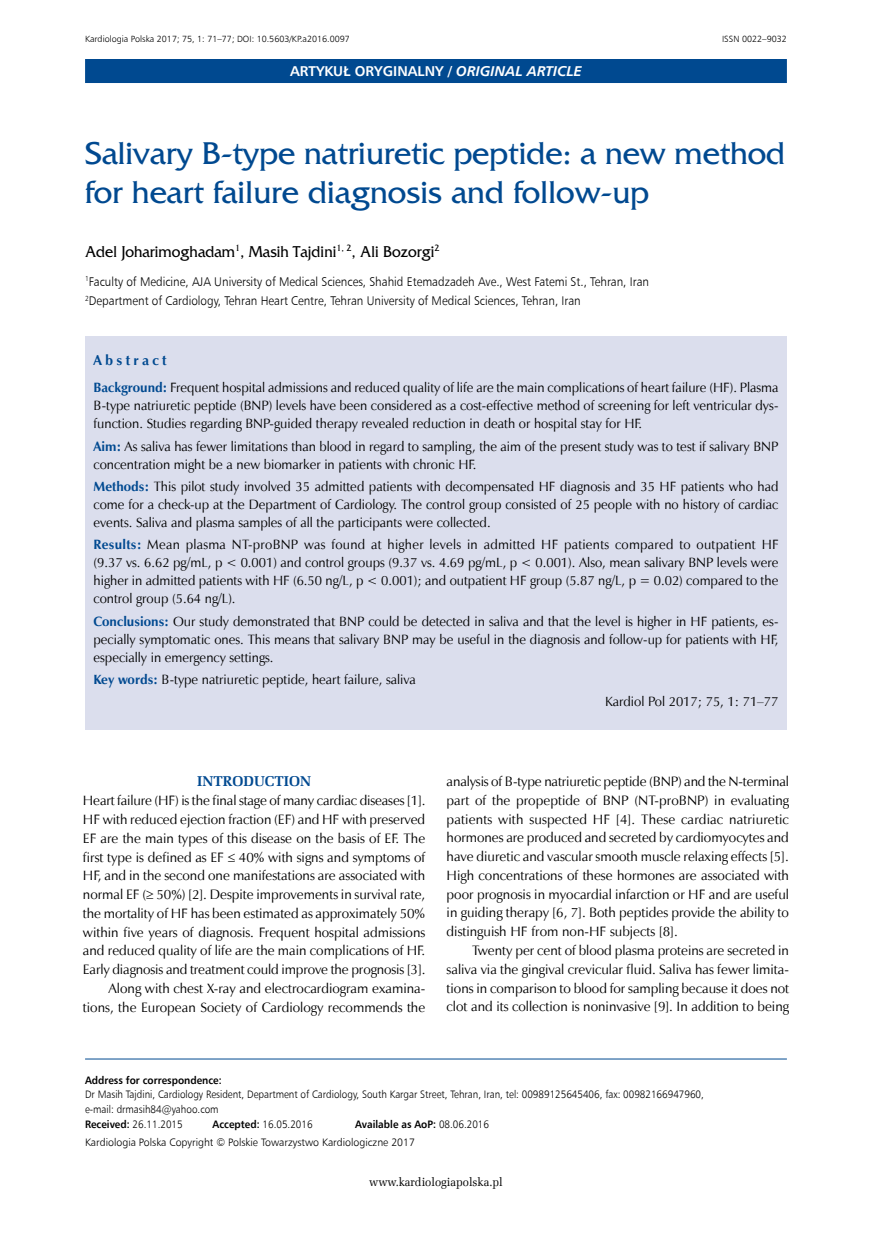
<style>
.page{position:relative;width:872px;height:1234px;background:#fff}
.page>*{position:absolute;margin:0;border:0;box-sizing:border-box;transform-origin:0 0}
._01_Tytul_pierwszy{font:33px/39px "France";letter-spacing:-.005em;color:#004990}
._03_Autor{font:16.5px "France";color:#000;scale:.94 1}
.t1{font:700 14.25px "Humnst 777 EU";color:#fff}
._06_Srodtytul_1{font:700 14.25px "Zapf Ellipt EU";color:#004990}
._13_Streszczenie_sro{font:700 14.25px "Zapf Humnst EU";letter-spacing:.23em;color:#004990}
._09_Tekst_ANG{font:13.65px/18.8px "Zapf Humnst EU";color:#000;text-align:justify}
._09_Tekst_pierwszy_A{font:13.65px/18.8px "Zapf Humnst EU";letter-spacing:-.01em;color:#000;text-align:justify}
._11_Streszczenie_ang{font:13.5px/18px "Zapf Humnst EU";color:#000;text-align:justify}
._11_Streszczenie_slo{font:13.5px "Zapf Humnst EU";color:#000}
._14_Streszczenie_Kar{font:13.5px "Zapf Humnst EU";color:#000}
._04_Praca{font:12.6px "Humnst 777 Lt EU";color:#000;scale:.93 1}
.t2{font:12px "Zapf Ellipt EU";color:#000;scale:.95 1}
._05_Adres_do_korespo{font:10.8px/14.2px "Humnst 777 Lt EU";color:#000;scale:.92 1}
._05_Adres_do_korespo-2{font:10.8px "Humnst 777 Lt EU";color:#000}
._05_Adres_do_korespo-3{font:700 10.8px "Humnst 777 EU";color:#000;scale:.92 1}
._30_Pagina_nad_paski{font:9px "Humnst 777 Lt EU";color:#000}
.s1{font-style:italic}
.s2{font-weight:700;color:#004990}
.s3{font-family:"Humnst 777 EU";font-weight:700}
.s4{font-family:"Humnst 777 Lt EU";font-weight:400}
</style>
<div class="page">
<div style="left:85px;top:59px;width:702px;height:24px;background:#004990"></div>
<div style="left:85px;top:336px;width:702px;height:393px;background:#dbdeed"></div>
<hr style="left:85px;top:1058px;width:702px;height:1px;background:#004990">
<p class="_30_Pagina_nad_paski" style="left:85px;top:33px;width:266px">Kardiologia Polska 2017; 75, 1: 71–77; DOI: 10.5603/KP.a2016.0097</p>
<p class="_30_Pagina_nad_paski" style="left:722px;top:33px;width:66px">ISSN 0022–9032</p>
<p class="t1" style="left:290px;top:62px;width:293px">ARTYKUŁ ORYGINALNY / <span class="s1">ORIGINAL ARTICLE</span></p>
<p class="_01_Tytul_pierwszy" style="left:85px;top:134px;width:701px">Salivary B-type natriuretic peptide: a new method for heart failure diagnosis and follow-up</p>
<p class="_03_Autor" style="left:85px;top:242px;width:378px">Adel Joharimoghadam<sup>1</sup>, Masih Tajdini<sup>1,</sup> <sup>2</sup>, Ali Bozorgi<sup>2</sup></p>
<p class="_04_Praca" style="left:85px;top:273px;width:608px"><sup>1</sup>Faculty of Medicine, AJA University of Medical Sciences, Shahid Etemadzadeh Ave., West Fatemi St., Tehran, Iran</p>
<p class="_04_Praca" style="left:85px;top:292px;width:534px"><sup>2</sup>Department of Cardiology, Tehran Heart Centre, Tehran University of Medical Sciences, Tehran, Iran</p>
<p class="_13_Streszczenie_sro" style="left:94px;top:351px;width:75px">Abstract</p>
<p class="_11_Streszczenie_ang" style="left:94px;top:378px;width:686px"><span class="s2">Background:</span> Frequent hospital admissions and reduced quality of life are the main complications of heart failure (HF). Plasma B-type natriuretic peptide (BNP) levels have been considered as a cost-effective method of screening for left ventricular dys&shy;function. Studies regarding BNP-guided therapy revealed reduction in death or hospital stay for HF.</p>
<p class="_11_Streszczenie_ang" style="left:94px;top:437px;width:686px"><span class="s2">Aim:</span> As saliva has fewer limitations than blood in regard to sampling, the aim of the present study was to test if salivary BNP concentration might be a new biomarker in patients with chronic HF.</p>
<p class="_11_Streszczenie_ang" style="left:94px;top:477px;width:686px"><span class="s2">Methods:</span> This pilot study involved 35 admitted patients with decompensated HF diagnosis and 35 HF patients who had come for a check-up at the Department of Cardiology. The control group consisted of 25 people with no history of cardiac events. Saliva and plasma samples of all the participants were collected.</p>
<p class="_11_Streszczenie_ang" style="left:94px;top:535px;width:686px"><span class="s2">Results:</span> Mean plasma NT-proBNP was found at higher levels in admitted HF patients compared to outpatient HF (9.37 vs. 6.62 pg/mL, p &lt; 0.001) and control groups (9.37 vs. 4.69 pg/mL, p &lt; 0.001). Also, mean salivary BNP levels were higher in admitted patients with HF (6.50 ng/L, p &lt; 0.001); and outpatient HF group (5.87 ng/L, p = 0.02) compared to the control group (5.64 ng/L).</p>
<p class="_11_Streszczenie_ang" style="left:94px;top:612px;width:686px"><span class="s2">Conclusions:</span> Our study demonstrated that BNP could be detected in saliva and that the level is higher in HF patients, es&shy;pecially symptomatic ones. This means that salivary BNP may be useful in the diagnosis and follow-up for patients with HF, especially in emergency settings.</p>
<p class="_11_Streszczenie_slo" style="left:94px;top:670px;width:324px"><span class="s2">Key words:</span> B-type natriuretic peptide, heart failure, saliva</p>
<p class="_14_Streszczenie_Kar" style="left:605px;top:693px;width:175px">Kardiol Pol 2017; 75, 1: 71–77</p>
<p class="_06_Srodtytul_1" style="left:197px;top:772px;width:115px">INTRODUCTION</p>
<p class="_09_Tekst_pierwszy_A" style="left:83px;top:791px;width:344px">Heart failure (HF) is the final stage of many cardiac diseases [1].<br>HF with reduced ejection fraction (EF) and HF with preserved EF are the main types of this disease on the basis of EF. The first type is defined as EF ≤ 40% with signs and symptoms of HF, and in the second one manifestations are associated with normal EF (≥ 50%) [2]. Despite improvements in survival rate, the mortality of HF has been estimated as approximately 50% within five years of diagnosis. Frequent hospital admissions and reduced quality of life are the main complications of HF.<br>Early diagnosis and treatment could improve the prognosis [3].</p>
<p class="_09_Tekst_ANG" style="left:83px;top:978px;width:344px;text-align:right">Along with chest X-ray and electrocardiogram examina&shy;tions, the European Society of Cardiology recommends the</p>
<p class="_09_Tekst_ANG" style="left:446px;top:771px;width:344px">analysis of B-type natriuretic peptide (BNP) and the N-terminal part of the propeptide of BNP (NT-proBNP) in evaluating patients with suspected HF [4]. These cardiac natriuretic hormones are produced and secreted by cardiomyocytes and have diuretic and vascular smooth muscle relaxing effects [5].<br>High concentrations of these hormones are associated with poor prognosis in myocardial infarction or HF and are useful in guiding therapy [6, 7]. Both peptides provide the ability to distinguish HF from non-HF subjects [8].</p>
<p class="_09_Tekst_ANG" style="left:446px;top:940px;width:344px;text-indent:26px">Twenty per cent of blood plasma proteins are secreted in saliva via the gingival crevicular fluid. Saliva has fewer limita&shy;tions in comparison to blood for sampling because it does not clot and its collection is noninvasive [9]. In addition to being</p>
<p class="_05_Adres_do_korespo" style="left:85px;top:1072px;width:674px"><span class="s3">Address for correspondence:<br></span>Dr Masih Tajdini, Cardiology Resident, Department of Cardiology, South Kargar Street, Tehran, Iran, tel: 00989125645406, fax: 00982166947960, e-mail: drmasih84@yahoo.com</p>
<p class="_05_Adres_do_korespo" style="left:85px;top:1116px;width:108px"><span class="s3">Received:</span> 26.11.2015</p>
<p class="_05_Adres_do_korespo" style="left:213px;top:1116px;width:110px"><span class="s3">Accepted:</span> 16.05.2016</p>
<p class="_05_Adres_do_korespo-3" style="left:355px;top:1116px;width:147px">Available as AoP: <span class="s4">08.06.2016</span></p>
<p class="_05_Adres_do_korespo-2" style="left:85px;top:1135px;width:331px">Kardiologia Polska Copyright © Polskie Towarzystwo Kardiologiczne 2017</p>
<p class="t2" style="left:369px;top:1174px;width:142px">www.kardiologiapolska.pl</p>
</div>
